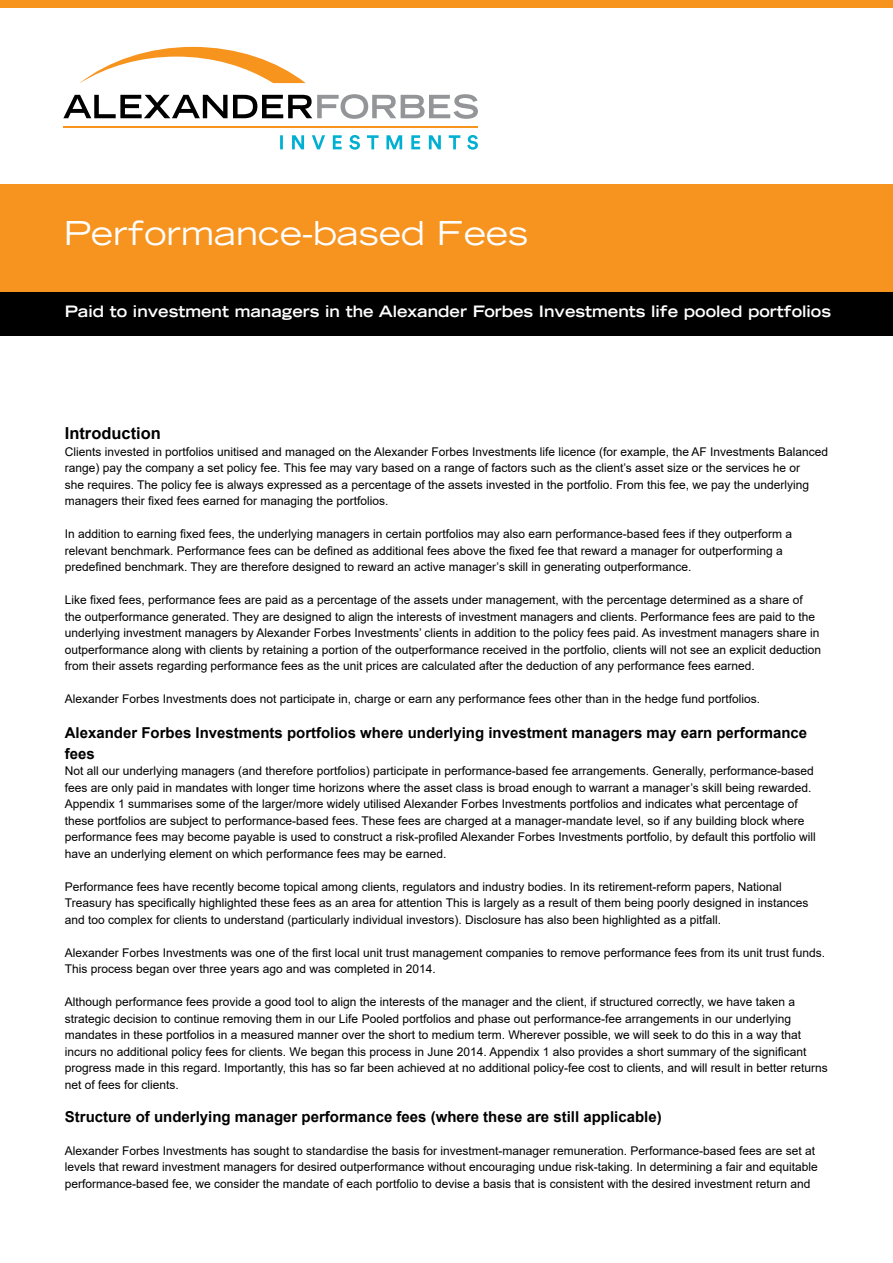
<style>
.page{position:relative;width:893px;height:1263px;background:#fff}
.page>*{position:absolute;margin:0;border:0;box-sizing:border-box;transform-origin:0 0}
.t1{font:expanded 33px "Trade Gothic LT Std";color:#fff}
.t2{font:700 16.5px "Arial";color:#000}
.t3{font:700 expanded 15.75px "Trade Gothic LT Std";color:#fff}
.t4{font:700 15px/21px "Arial";color:#000}
.t5{font:12px/16.5px "Arial";color:#000}
</style>
<div class="page">
<div style="left:0;top:185px;width:893px;height:109px;background:#f7941f"></div>
<div style="left:0;top:292px;width:893px;height:44px;background:#000"></div>
<div style="left:0;top:0;width:893px;height:8px;background:#f7941e"></div>
<svg style="left:63px;top:94px;width:415px;height:25px"></svg>
<svg style="left:80px;top:47px;width:226px;height:36px"></svg>
<hr style="left:63px;top:126px;width:415px;height:1px;background:#f7941e">
<svg style="left:280px;top:135px;width:198px;height:15px"></svg>
<h1 class="t1" style="left:64px;top:212px;width:466px">Performance-based Fees</h1>
<h3 class="t3" style="left:65px;top:301px;width:768px">Paid to investment managers in the Alexander Forbes Investments life pooled portfolios</h3>
<h2 class="t2" style="left:65px;top:422px;width:98px">Introduction</h2>
<p class="t5" style="left:65px;top:443px;width:765px">Clients invested in portfolios unitised and managed on the Alexander Forbes Investments life licence (for example, the AF Investments Balanced range) pay the company a set policy fee. This fee may vary based on a range of factors such as the client’s asset size or the services he or<br>she requires. The policy fee is always expressed as a percentage of the assets invested in the portfolio. From this fee, we pay the underlying managers their fixed fees earned for managing the portfolios.</p>
<p class="t5" style="left:65px;top:526px;width:729px">In addition to earning fixed fees, the underlying managers in certain portfolios may also earn performance-based fees if they outperform a relevant benchmark. Performance fees can be defined as additional fees above the fixed fee that reward a manager for outperforming a predefined benchmark. They are therefore designed to reward an active manager’s skill in generating outperformance.</p>
<p class="t5" style="left:65px;top:592px;width:758px">Like fixed fees, performance fees are paid as a percentage of the assets under management, with the percentage determined as a share of the outperformance generated. They are designed to align the interests of investment managers and clients. Performance fees are paid to the underlying investment managers by Alexander Forbes Investments’ clients in addition to the policy fees paid. As investment managers share in outperformance along with clients by retaining a portion of the outperformance received in the portfolio, clients will not see an explicit deduction from their assets regarding performance fees as the unit prices are calculated after the deduction of any performance fees earned.</p>
<p class="t5" style="left:65px;top:691px;width:697px">Alexander Forbes Investments does not participate in, charge or earn any performance fees other than in the hedge fund portfolios.</p>
<p class="t4" style="left:65px;top:722px;width:744px">Alexander Forbes Investments portfolios where underlying investment managers may earn performance fees</p>
<p class="t5" style="left:65px;top:763px;width:752px">Not all our underlying managers (and therefore portfolios) participate in performance-based fee arrangements. Generally, performance-based fees are only paid in mandates with longer time horizons where the asset class is broad enough to warrant a manager’s skill being rewarded.<br>Appendix 1 summarises some of the larger/more widely utilised Alexander Forbes Investments portfolios and indicates what percentage of these portfolios are subject to performance-based fees. These fees are charged at a manager-mandate level, so if any building block where performance fees may become payable is used to construct a risk-profiled Alexander Forbes Investments portfolio, by default this portfolio will have an underlying element on which performance fees may be earned.</p>
<p class="t5" style="left:65px;top:878px;width:745px">Performance fees have recently become topical among clients, regulators and industry bodies. In its retirement-reform papers, National<br>Treasury has specifically highlighted these fees as an area for attention This is largely as a result of them being poorly designed in instances and too complex for clients to understand (particularly individual investors). Disclosure has also been highlighted as a pitfall.</p>
<p class="t5" style="left:65px;top:944px;width:762px">Alexander Forbes Investments was one of the first local unit trust management companies to remove performance fees from its unit trust funds.<br>This process began over three years ago and was completed in 2014.</p>
<p class="t5" style="left:65px;top:994px;width:764px">Although performance fees provide a good tool to align the interests of the manager and the client, if structured correctly, we have taken a strategic decision to continue removing them in our Life Pooled portfolios and phase out performance-fee arrangements in our underlying mandates in these portfolios in a measured manner over the short to medium term. Wherever possible, we will seek to do this in a way that incurs no additional policy fees for clients. We began this process in June 2014. Appendix 1 also provides a short summary of the significant progress made in this regard. Importantly, this has so far been achieved at no additional policy-fee cost to clients, and will result in better returns net of fees for clients.</p>
<p class="t4" style="left:65px;top:1106px;width:598px">Structure of underlying manager performance fees (where these are still applicable)</p>
<p class="t5" style="left:65px;top:1142px;width:754px">Alexander Forbes Investments has sought to standardise the basis for investment-manager remuneration. Performance-based fees are set at levels that reward investment managers for desired outperformance without encouraging undue risk-taking. In determining a fair and equitable performance-based fee, we consider the mandate of each portfolio to devise a basis that is consistent with the desired investment return and</p>
</div>
